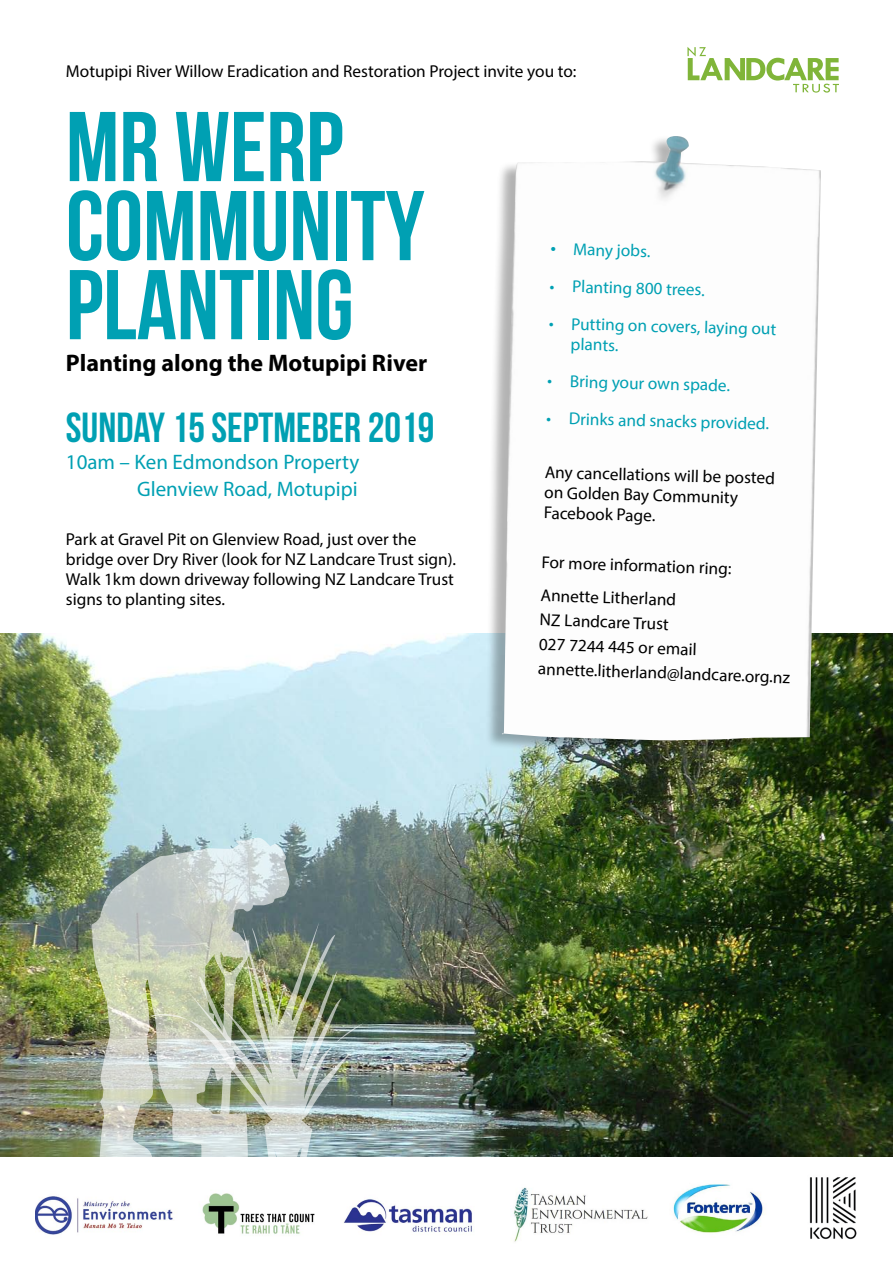
<style>
.page{position:relative;width:893px;height:1263px;background:#fff}
.page>*{position:absolute;margin:0;border:0;box-sizing:border-box;transform-origin:0 0}
.t1{font:98.85px/79.1px "Bebas Neue";color:#00a0b3}
.t2{font:42px "Bebas Neue";color:#00a0b3}
.t3{font:700 24px "Myriad Pro";color:#000}
.t4{font:21px/27px "Myriad Pro";color:#00a0b3;text-align:right}
.t5{font:17.25px/20.2px "Myriad Pro";color:#000}
.t6{font:17.25px/19.5px "Myriad Pro";color:#00a0b3}
.s1{font-size:19.5px}
</style>
<div class="page">
<img style="left:0;top:634px;width:893px;height:523px">
<svg style="left:687px;top:47px;width:152px;height:46px"></svg>
<img style="left:35px;top:1196px;width:138px;height:39px">
<div style="left:484px;top:135px;width:334px;height:620px;background:#000;opacity:.3"></div>
<img style="left:502px;top:136px;width:319px;height:604px">
<img style="left:344px;top:1199px;width:129px;height:35px">
<img style="left:673px;top:1184px;width:91px;height:49px">
<img style="left:809px;top:1177px;width:48px;height:63px">
<img style="left:202px;top:1193px;width:113px;height:41px">
<img style="left:290px;top:913px;width:78px;height:244px">
<img style="left:90px;top:837px;width:200px;height:320px">
<img style="left:513px;top:1187px;width:135px;height:55px">
<p class="t5" style="left:66px;top:61px;width:512px">Motupipi River Willow Eradication and Restoration Project invite you to:</p>
<h1 class="t1" style="left:66px;top:106px;width:360px">MR WERP<br>COMMUNITY<br>PLANTING</h1>
<h3 class="t3" style="left:66px;top:347px;width:363px">Planting along the Motupipi River</h3>
<h2 class="t2" style="left:66px;top:404px;width:370px">SUNDAY 15 SEPTMEBER 2019</h2>
<p class="t4" style="left:66px;top:448px;width:295px">10am – Ken Edmondson Property<br>Glenview Road, Motupipi</p>
<p class="t5" style="left:66px;top:528px;width:392px">Park at Gravel Pit on Glenview Road, just over the bridge over Dry River (look for NZ Landcare Trust sign).<br>Walk 1km down driveway following NZ Landcare Trust signs to planting sites.</p>
<p class="t6" style="left:551px;top:239px;width:101px;rotate:1deg"><span class="s1">•</span> Many jobs.</p>
<p class="t6" style="left:550px;top:277px;width:157px;rotate:1deg">• Planting 800 trees.</p>
<p class="t6" style="left:571px;top:315px;width:207px;text-indent:-22px;rotate:1deg">• Putting on covers, laying out plants.</p>
<p class="t6" style="left:547px;top:371px;width:184px;rotate:1deg">• Bring your own spade.</p>
<p class="t6" style="left:546px;top:409px;width:224px;rotate:1deg">• Drinks and snacks provided.</p>
<p class="t5" style="left:545px;top:463px;width:232px;rotate:1deg">Any cancellations will be posted on Golden Bay Community<br>Facebook Page.</p>
<p class="t5" style="left:542px;top:545px;width:191px;line-height:33px;rotate:2deg">For more information ring:<br>Annette Litherland</p>
<p class="t5" style="left:540px;top:607px;width:253px;line-height:24.5px;rotate:2deg">NZ Landcare Trust<br>027 7244 445 or email annette.litherland@landcare.org.nz</p>
</div>
